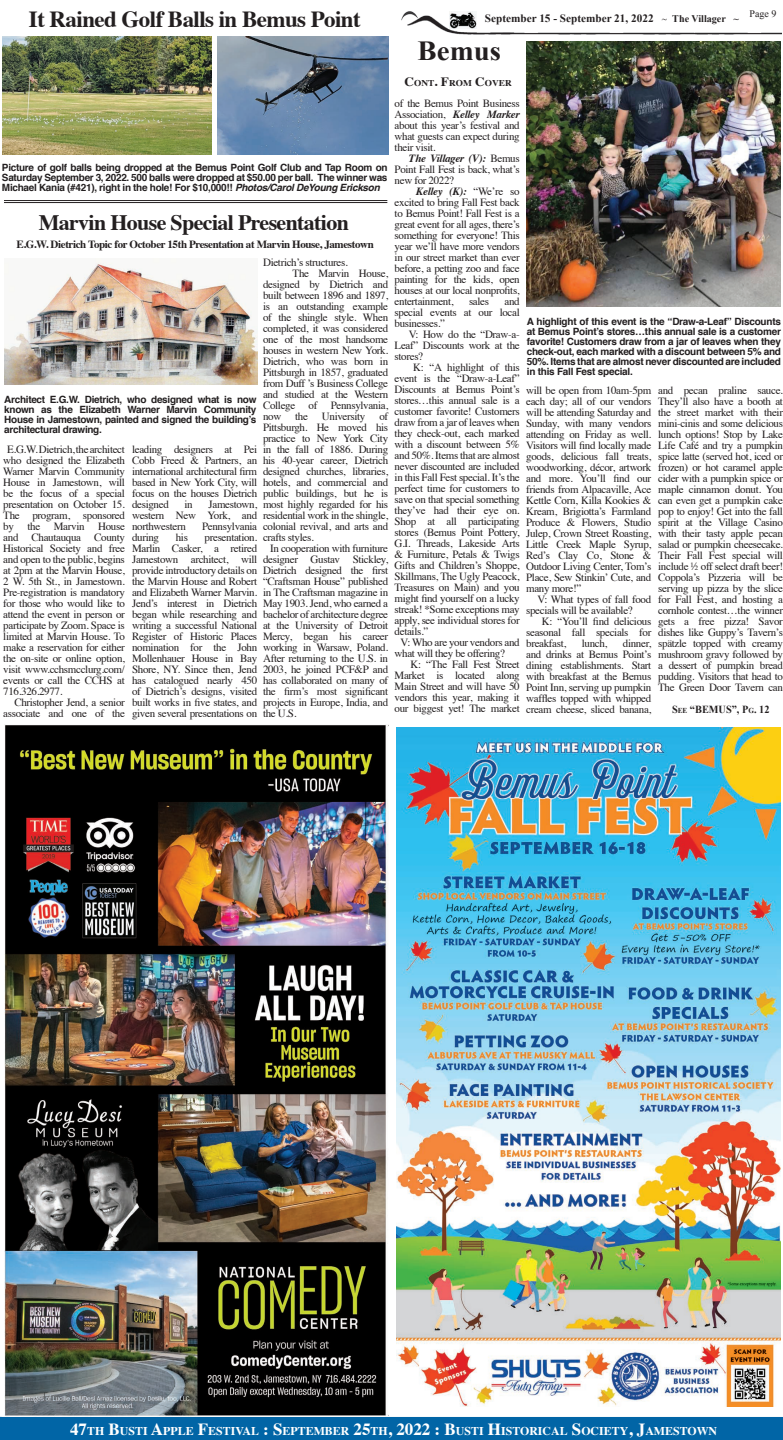
<style>
.page{position:relative;width:783px;height:1440px;background:#fff}
.page>*{position:absolute;margin:0;border:0;box-sizing:border-box;transform-origin:0 0}
.t1{font:700 27.6px "Times New Roman";color:#231f20;scale:1.05 1}
.t2{font:700 23px "Times";letter-spacing:-.025em;color:#231f20}
.t3{font:700 22px "Times";letter-spacing:-.03em;color:#231f20}
.t4{font:700 11.9px "Times";color:#fff}
.t5{font:700 11.2px "Times New Roman";color:#231f20}
.t6{font:11px/11px "Times";letter-spacing:-.03em;color:#231f20;text-align:justify}
.Heading_2{font:700 11px "Times";letter-spacing:-.035em;color:#231f20}
.t7{font:700 10.8px "Times New Roman";color:#231f20;scale:.95 1}
.t8{font:700 10px/10px "Helvetica";letter-spacing:-.03em;color:#231f20;text-align:justify}
.t9{font:10px "Times New Roman";color:#231f20}
.t10{font:700 8.9px "Times";color:#231f20;scale:1.05 1}
.s1{font-family:"Times";font-weight:400;font-size:10.1px}
.s2{font-size:10.1px}
.s3{font-size:12.7px}
.s4{font-weight:700;font-style:italic}
.s5{font-style:italic}
.s6{font-size:7.6px}
.s7{font-size:17px}
</style>
<div class="page">
<img style="left:401px;top:11px;width:380px;height:24px">
<img style="left:450px;top:12px;width:27px;height:16px">
<div style="left:2px;top:1417px;width:780px;height:23px;background:#0165a6"></div>
<svg style="left:0;top:1417px;width:1px;height:23px"></svg>
<img style="left:5px;top:725px;width:383px;height:692px">
<img style="left:397px;top:728px;width:384px;height:678px">
<img style="left:526px;top:42px;width:255px;height:264px">
<hr style="left:4px;top:200px;width:383px;height:1px;background:#231f20">
<hr style="left:4px;top:202px;width:383px;height:1px;background:#231f20">
<img style="left:4px;top:262px;width:253px;height:123px">
<img style="left:3px;top:36px;width:208px;height:118px">
<img style="left:218px;top:36px;width:170px;height:118px">
<p class="t2" style="left:29px;top:-3px;width:333px">It Rained Golf Balls in Bemus Point</p>
<p class="t5" style="left:485px;top:10px;width:255px">September 15 - September 21, 2022 <span class="s1">~</span> <span class="s2">The Villager ~</span></p>
<p class="t1" style="left:418px;top:32px;width:81px">Bemus</p>
<p class="t10" style="left:405px;top:74px;width:103px"><span class="s3">C</span>ONT<span class="s3">. F</span>ROM <span class="s3">C</span>OVER</p>
<p class="t9" style="left:749px;top:7px;width:28px">Page 9</p>
<p class="t6" style="left:395px;top:97px;width:127px">of the Bemus Point Business Association, <span class="s4">Kelley Marker </span>about this year’s festival and what guests can expect during their visit.</p>
<p class="t6" style="left:395px;top:152px;width:127px;text-indent:14px"><span class="s4">The Villager (V):</span> Bemus Point Fall Fest is back, what’s new for 2022?</p>
<p class="t6" style="left:395px;top:185px;width:127px;text-indent:22px"><span class="s4">Kelley (K):</span> “We’re so excited to bring Fall Fest back to Bemus Point! Fall Fest is a great event for all ages, there’s something for everyone! This year we’ll have more vendors in our street market than ever before, a petting zoo and face painting for the kids, open houses at our local nonprofits, entertainment,</p>
<p class="t8" style="left:2px;top:162px;width:387px">Picture of golf balls being dropped at the Bemus Point Golf Club and Tap Room on Saturday September 3, 2022. 500 balls were dropped at $50.00 per ball. The winner was Michael Kania (#421), right in the hole! For $10,000!! <span class="s5">Photos/Carol DeYoung Erickson</span></p>
<p class="t3" style="left:39px;top:202px;width:312px">Marvin House Special Presentation</p>
<p class="Heading_2" style="left:16px;top:234px;width:359px">E.G.W. Dietrich Topic for October 15th Presentation at Marvin House, Jamestown</p>
<p class="t6" style="left:263px;top:256px;width:86px">Dietrich’s structures.</p>
<p class="t6" style="left:263px;top:267px;width:127px;text-indent:30px">The Marvin House, designed by Dietrich and built between 1896 and 1897, is an outstanding example of the shingle style. When completed, it was considered one of the most handsome houses in western New York.<br>Dietrich, who was born in Pittsburgh in 1857, graduated from Duff ’s Business College and studied at the Western College of Pennsylvania, now</p>
<p class="t6" style="left:469px;top:295px;width:22px">sales</p>
<p class="t6" style="left:395px;top:295px;width:127px;text-indent:110px">and special events at our local businesses.”</p>
<p class="t6" style="left:395px;top:328px;width:127px;text-indent:14px">V: How do the “Draw-a-Leaf” Discounts work at the stores?</p>
<p class="t6" style="left:395px;top:361px;width:127px;text-indent:18px">K: “A highlight of this event is the “Draw-a-Leaf” Discounts at Bemus Point’s stores…this annual sale is a customer favorite! Customers draw from a jar of leaves when they check-out, each marked with a discount between 5% and 50%. Items that are almost never discounted are included in this Fall Fest special. It’s the perfect time for customers to save on that special something they’ve had their eye on.<br>Shop at all participating stores (Bemus Point Pottery, G.I. Threads, Lakeside Arts &amp; Furniture, Petals &amp; Twigs Gifts and Children’s Shoppe, Skillmans, The Ugly Peacock, Treasures on Main) and you might find yourself on a lucky streak! *Some exceptions may apply, see individual stores for details.”</p>
<p class="t6" style="left:395px;top:636px;width:127px;text-indent:6px">V: Who are your vendors and what will they be offering?</p>
<p class="t6" style="left:395px;top:658px;width:127px;text-indent:16px">K: “The Fall Fest Street Market is located along Main Street and will have 50 vendors this year, making it our biggest yet! The market</p>
<p class="t8" style="left:527px;top:317px;width:256px">A highlight of this event is the “Draw-a-Leaf” Discounts at Bemus Point’s stores…this annual sale is a customer favorite! Customers draw from a jar of leaves when they check-out, each marked with a discount between 5% and 50%. Items that are almost never discounted are included in this Fall Fest special.</p>
<p class="t6" style="left:526px;top:384px;width:127px">will be open from 10am-5pm each day; all of our vendors will be attending Saturday and Sunday, with many vendors attending on Friday as well.<br>Visitors will find locally made goods, delicious fall treats, woodworking, décor, artwork and more. You’ll find our friends from Alpacaville, Ace Kettle Corn, Killa Kookies &amp; Kream, Brigiotta’s Farmland Produce &amp; Flowers, Studio Julep, Crown Street Roasting, Little Creek Maple Syrup, Red’s Clay Co, Stone &amp; Outdoor Living Center, Tom’s Place, Sew Stinkin’ Cute, and many more!”</p>
<p class="t6" style="left:526px;top:593px;width:127px;text-indent:11px">V: What types of fall food specials will be available?</p>
<p class="t6" style="left:526px;top:615px;width:127px;text-indent:16px">K: “You’ll find delicious seasonal fall specials for breakfast,</p>
<p class="t6" style="left:658px;top:384px;width:126px">and pecan praline sauce.<br>They’ll also have a booth at the street market with their mini-cinis and some delicious lunch options! Stop by Lake Life Café and try a pumpkin spice latte (served hot, iced or frozen) or hot caramel apple cider with a pumpkin spice or maple cinnamon donut. You can even get a pumpkin cake pop to enjoy! Get into the fall spirit at the Village Casino with their tasty apple pecan salad or pumpkin cheesecake.<br>Their Fall Fest special will include ½ off select draft beer!<br>Coppola’s Pizzeria will be serving up pizza by the slice for Fall Fest, and hosting a cornhole contest…the winner gets a free pizza! Savor dishes like Guppy’s Tavern’s spätzle topped with creamy mushroom gravy followed by a dessert of pumpkin bread pudding. Visitors that head to The Green Door Tavern can</p>
<p class="t8" style="left:4px;top:394px;width:254px">Architect E.G.W. Dietrich, who designed what is now known as the Elizabeth Warner Marvin Community House in Jamestown, painted and signed the building’s architectural drawing.</p>
<p class="t6" style="left:263px;top:410px;width:127px;text-indent:116px">of Pittsburgh. He moved his practice to New York City in the fall of 1886. During his 40-year career, Dietrich designed churches, libraries, hotels, and commercial and public buildings, but he is most highly regarded for his residential work in the shingle, colonial revival, and arts and crafts styles.</p>
<p class="t6" style="left:263px;top:542px;width:127px;text-indent:7px">In cooperation with furniture designer Gustav Stickley, Dietrich designed the first “Craftsman House” published in The Craftsman magazine in May 1903. Jend, who earned a bachelor of architecture degree at the University of Detroit Mercy, began his career working in Warsaw, Poland.<br>After returning to the U.S. in 2003, he joined PCF&amp;P and has collaborated on many of the firm’s most significant projects in Europe, India, and the U.S.</p>
<p class="t6" style="left:295px;top:410px;width:14px">the</p>
<p class="t6" style="left:322px;top:410px;width:45px">University</p>
<p class="t6" style="left:132px;top:443px;width:127px">leading designers at Pei Cobb Freed &amp; Partners, an international architectural firm based in New York City, will focus on the houses Dietrich designed</p>
<p class="t6" style="left:3px;top:443px;width:123px;text-indent:4px">E.G.W. Dietrich, the architect who designed the Elizabeth Warner Marvin Community House in Jamestown, will be the focus of a special presentation on October 15.<br>The program, sponsored by the Marvin House and Chautauqua County Historical Society and free and open to the public, begins at 2pm at the Marvin House, 2 W. 5th St., in Jamestown.<br>Pre-registration is mandatory for those who would like to attend the event in person or participate by Zoom. Space is limited at Marvin House. To make a reservation for either the on-site or online option, visit www.cchsmcclurg.com/ events or call the CCHS at 716.326.2977.</p>
<p class="t6" style="left:3px;top:696px;width:123px;text-align:right">Christopher Jend, a senior associate and one of the</p>
<p class="t6" style="left:185px;top:498px;width:10px">in</p>
<p class="t6" style="left:132px;top:498px;width:127px;text-indent:76px">Jamestown, western New York, and northwestern</p>
<p class="t6" style="left:202px;top:520px;width:57px">Pennsylvania</p>
<p class="t6" style="left:132px;top:531px;width:29px">during</p>
<p class="t6" style="left:176px;top:531px;width:14px">his</p>
<p class="t6" style="left:132px;top:531px;width:127px;text-indent:73px">presentation.<br>Marlin Casker, a retired Jamestown architect, will provide introductory details on the Marvin House and Robert and Elizabeth Warner Marvin.<br>Jend’s interest in Dietrich began while researching and writing a successful National Register of Historic Places nomination for the John Mollenhauer House in Bay Shore, NY. Since then, Jend has catalogued nearly 450 of Dietrich’s designs, visited built works in five states, and given several presentations on</p>
<p class="t6" style="left:582px;top:637px;width:27px">lunch,</p>
<p class="t6" style="left:526px;top:637px;width:127px;text-indent:97px">dinner, and drinks at Bemus Point’s dining establishments. Start with breakfast at the Bemus Point Inn, serving up pumpkin waffles topped with whipped cream cheese, sliced banana,</p>
<p class="t7" style="left:672px;top:702px;width:41px">S<span class="s6">ee</span> “BEMUS</p>
<p class="t7" style="left:732px;top:702px;width:41px">”, P<span class="s6">g</span>. 12</p>
<p class="t4" style="left:70px;top:1419px;width:649px"><span class="s7">47</span>TH <span class="s7">B</span>USTI <span class="s7">A</span>PPLE <span class="s7">F</span>ESTIVAL <span class="s7">: S</span>EPTEMBER <span class="s7">25</span>TH<span class="s7">, 2022 : B</span>USTI <span class="s7">H</span>ISTORICAL <span class="s7">S</span>OCIETY<span class="s7">, J</span>AMESTOWN</p>
</div>
